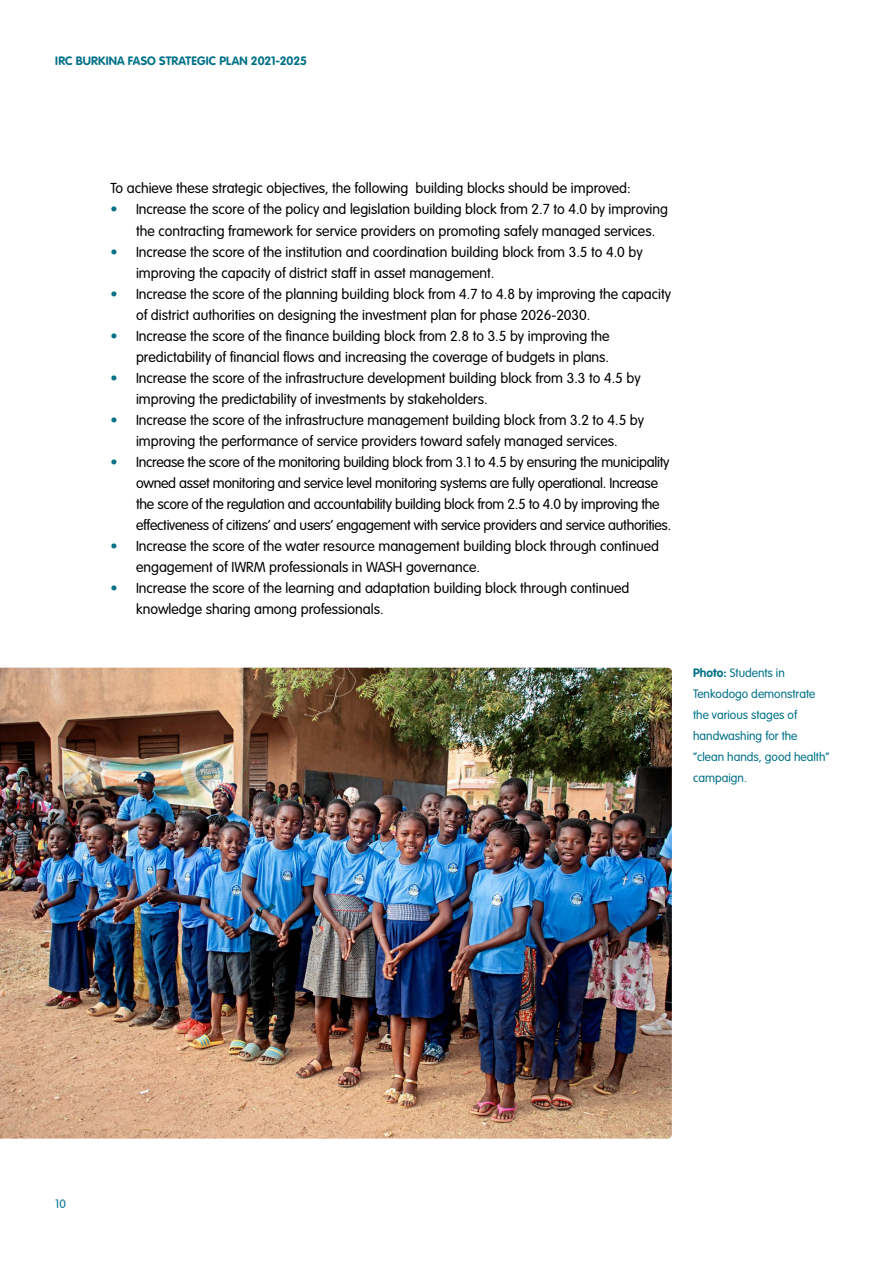
<style>
.page{position:relative;width:893px;height:1263px;background:#fff}
.page>*{position:absolute;margin:0;border:0;box-sizing:border-box;transform-origin:0 0}
.t1{font:300 14.25px/21px "VAG Rounded Std";color:#000}
.t2{font:300 14.25px/21px "VAG Rounded Std";letter-spacing:-.02em;color:#000}
.t3{font:300 12px/21px "VAG Rounded Std";color:#007188}
.t4{font:700 12px "VAG Rounded Std";letter-spacing:.01em;color:#007188}
.s1{color:#007188}
.s2{font-weight:700}
</style>
<div class="page">
<img style="left:0;top:668px;width:672px;height:470px">
<p class="t4" style="left:55px;top:53px;width:253px">IRC BURKINA FASO STRATEGIC PLAN 2021-2025</p>
<p class="t1" style="left:111px;top:178px;width:522px">To achieve these strategic objectives, the following building blocks should be improved:</p>
<p class="t1" style="left:136px;top:199px;width:533px;text-indent:-26px"><span class="s1">•</span> Increase the score of the policy and legislation building block from 2.7 to 4.0 by improving the contracting framework for service providers on promoting safely managed services.</p>
<p class="t1" style="left:136px;top:241px;width:508px;text-indent:-26px"><span class="s1">•</span> Increase the score of the institution and coordination building block from 3.5 to 4.0 by improving the capacity of district staff in asset management.</p>
<p class="t1" style="left:136px;top:284px;width:536px;text-indent:-26px"><span class="s1">•</span> Increase the score of the planning building block from 4.7 to 4.8 by improving the capacity of district authorities on designing the investment plan for phase 2026-2030.</p>
<p class="t1" style="left:111px;top:326px;width:501px;text-align:right"><span class="s1">•</span> Increase the score of the finance building block from 2.8 to 3.5 by improving the predictability of financial flows and increasing the coverage of budgets in plans.</p>
<p class="t1" style="left:136px;top:368px;width:506px;text-indent:-26px"><span class="s1">•</span> Increase the score of the infrastructure development building block from 3.3 to 4.5 by improving the predictability of investments by stakeholders.</p>
<p class="t1" style="left:111px;top:410px;width:535px;text-align:center"><span class="s1">•</span> Increase the score of the infrastructure management building block from 3.2 to 4.5 by improving the performance of service providers toward safely managed services.</p>
<p class="t2" style="left:136px;top:452px;width:537px;text-indent:-26px"><span class="s1">•</span> Increase the score of the monitoring building block from 3.1 to 4.5 by ensuring the municipality owned asset monitoring and service level monitoring systems are fully operational. Increase the score of the regulation and accountability building block from 2.5 to 4.0 by improving the effectiveness of citizens’ and users’ engagement with service providers and service authorities.</p>
<p class="t1" style="left:136px;top:536px;width:525px;text-indent:-26px"><span class="s1">•</span> Increase the score of the water resource management building block through continued engagement of IWRM professionals in WASH governance.</p>
<p class="t1" style="left:136px;top:578px;width:495px;text-indent:-26px"><span class="s1">•</span> Increase the score of the learning and adaptation building block through continued knowledge sharing among professionals.</p>
<p class="t3" style="left:693px;top:663px;width:138px"><span class="s2">Photo:</span> Students in<br>Tenkodogo demonstrate the various stages of handwashing for the “clean hands, good health” campaign.</p>
<p class="t3" style="left:55px;top:1193px;width:12px">10</p>
</div>
